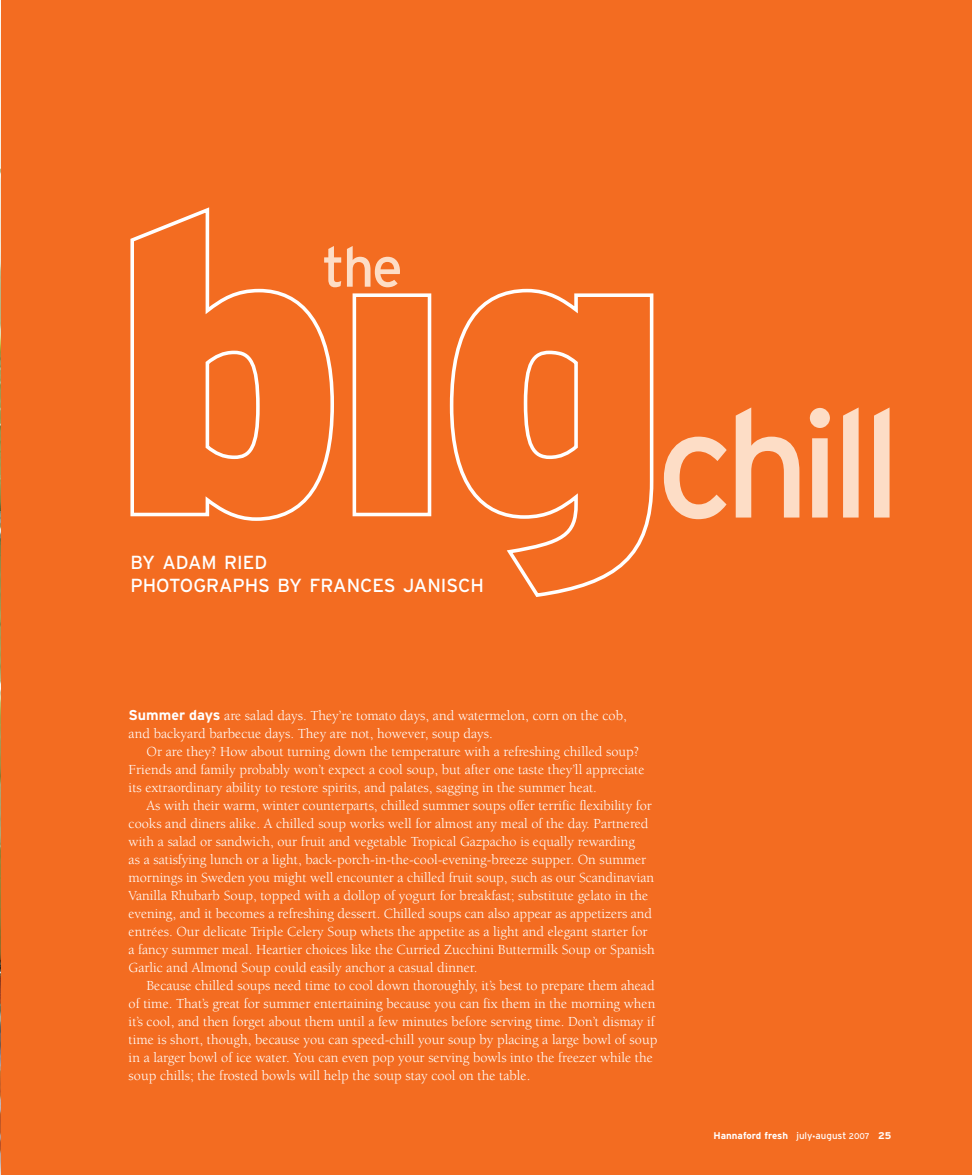
<style>
.page{position:relative;width:972px;height:1175px;background:#fff}
.page>*{position:absolute;margin:0;border:0;box-sizing:border-box;transform-origin:0 0}
.t1{font:150.9px "Interstate";letter-spacing:-.065em;color:#fdddc6}
.t2{font:55.8px "Interstate";color:#fdddc6}
.t3{font:18.9px/22.5px "Interstate";color:#fff}
.t4{font:14.25px "Berkeley";color:#fff}
.t5{font:700 9.75px "Interstate";color:#fff}
.s1{font-family:"Interstate";font-weight:700}
.s2{font-weight:400}
.s3{font-weight:400;font-size:6.75px}
.s4{font-weight:400;font-size:8.25px}
</style>
<div class="page">
<div style="left:0;top:0;width:972px;height:1174px;background:#f36c21"></div>
<svg style="left:130px;top:207px;width:524px;height:390px"></svg>
<img style="left:0;top:1px;width:1px;height:1173px">
<p class="t2" style="left:322px;top:246px;width:82px">the</p>
<p class="t3" style="left:130px;top:552px;width:355px">BY ADAM RIED<br>PHOTOGRAPHS BY FRANCES JANISCH</p>
<p class="t1" style="left:656px;top:407px;width:247px">chill</p>
<p class="t4" style="left:129px;top:710px;width:500px"><span class="s1">Summer days</span> are salad days. They’re tomato days, and watermelon, corn on the cob,</p>
<p class="t4" style="left:129px;top:728px;width:366px">and backyard barbecue days. They are not, however, soup days.</p>
<p class="t4" style="left:147px;top:746px;width:494px">Or are they? How about turning down the temperature with a refreshing chilled soup?</p>
<p class="t4" style="left:129px;top:764px;width:517px">Friends and family probably won’t expect a cool soup, but after one taste they’ll appreciate</p>
<p class="t4" style="left:129px;top:782px;width:470px">its extraordinary ability to restore spirits, and palates, sagging in the summer heat.</p>
<p class="t4" style="left:147px;top:800px;width:507px">As with their warm, winter counterparts, chilled summer soups offer terrific flexibility for</p>
<p class="t4" style="left:129px;top:818px;width:521px">cooks and diners alike. A chilled soup works well for almost any meal of the day. Partnered</p>
<p class="t4" style="left:129px;top:836px;width:508px">with a salad or sandwich, our fruit and vegetable Tropical Gazpacho is equally rewarding</p>
<p class="t4" style="left:129px;top:854px;width:519px">as a satisfying lunch or a light, back-porch-in-the-cool-evening-breeze supper. On summer</p>
<p class="t4" style="left:129px;top:872px;width:527px">mornings in Sweden you might well encounter a chilled fruit soup, such as our Scandinavian</p>
<p class="t4" style="left:129px;top:890px;width:521px">Vanilla Rhubarb Soup, topped with a dollop of yogurt for breakfast; substitute gelato in the</p>
<p class="t4" style="left:129px;top:908px;width:525px">evening, and it becomes a refreshing dessert. Chilled soups can also appear as appetizers and</p>
<p class="t4" style="left:129px;top:926px;width:520px">entrées. Our delicate Triple Celery Soup whets the appetite as a light and elegant starter for</p>
<p class="t4" style="left:129px;top:944px;width:528px">a fancy summer meal. Heartier choices like the Curried Zucchini Buttermilk Soup or Spanish</p>
<p class="t4" style="left:129px;top:962px;width:350px">Garlic and Almond Soup could easily anchor a casual dinner.</p>
<p class="t4" style="left:147px;top:980px;width:510px">Because chilled soups need time to cool down thoroughly, it’s best to prepare them ahead</p>
<p class="t4" style="left:129px;top:998px;width:528px">of time. That’s great for summer entertaining because you can fix them in the morning when</p>
<p class="t4" style="left:129px;top:1016px;width:528px">it’s cool, and then forget about them until a few minutes before serving time. Don’t dismay if</p>
<p class="t4" style="left:129px;top:1034px;width:530px">time is short, though, because you can speed-chill your soup by placing a large bowl of soup</p>
<p class="t4" style="left:129px;top:1052px;width:526px">in a larger bowl of ice water. You can even pop your serving bowls into the freezer while the</p>
<p class="t4" style="left:129px;top:1070px;width:403px">soup chills; the frosted bowls will help the soup stay cool on the table.</p>
<p class="t5" style="left:714px;top:1131px;width:179px">Hannaford fresh <span class="s2">july</span><span class="s3">•</span><span class="s2">august</span> <span class="s4">2007</span> 25</p>
</div>
